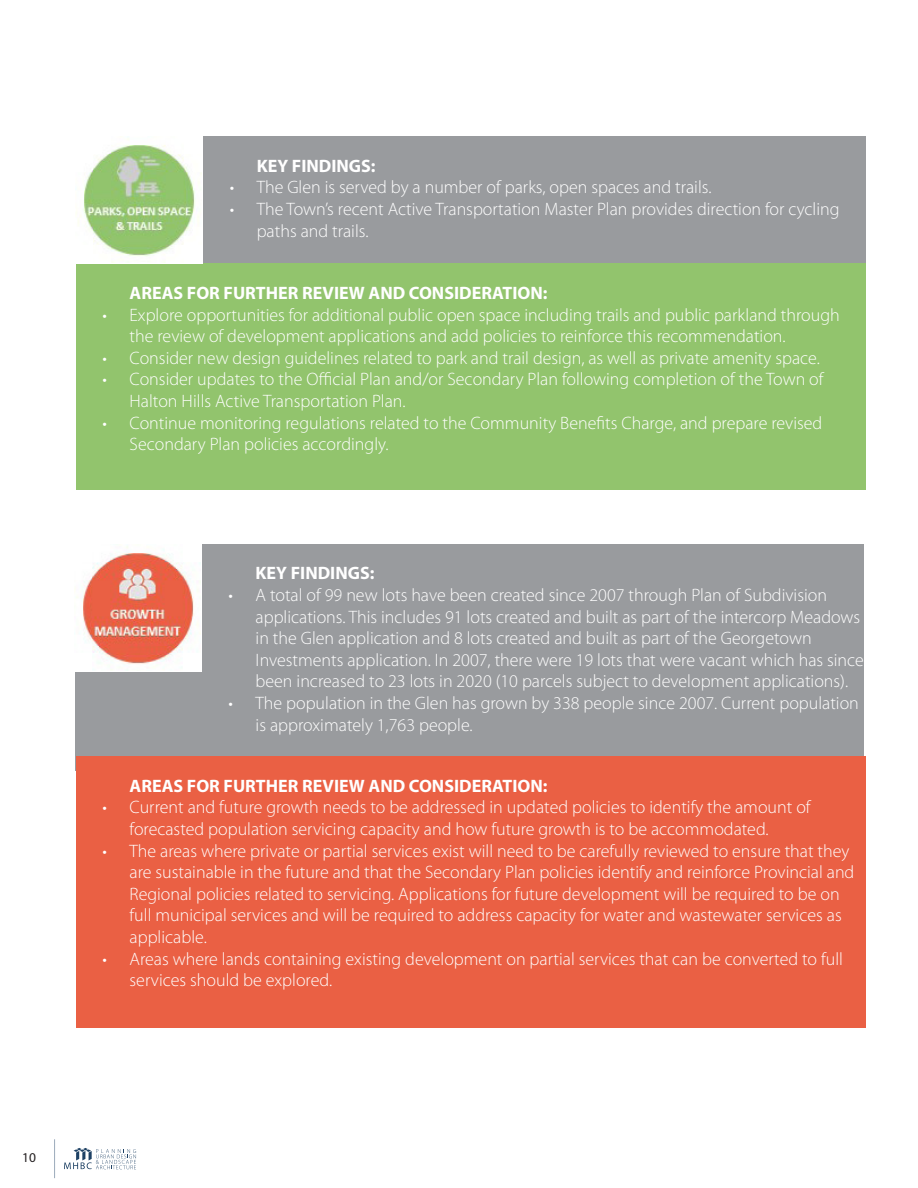
<style>
.page{position:relative;width:918px;height:1188px;background:#fff}
.page>*{position:absolute;margin:0;border:0;box-sizing:border-box;transform-origin:0 0}
.t1{font:300 18px/21.6px "Myriad Pro";color:#fff}
.MAIN_HEADINGS{font:700 18px "Myriad Pro";color:#fff}
.t2{font:13.5px "Myriad Pro";color:#231f20}
</style>
<div class="page">
<svg style="left:64px;top:1148px;width:72px;height:21px"></svg>
<hr style="left:54px;top:1139px;width:1px;height:39px;background:#1e4164">
<div style="left:203px;top:137px;width:663px;height:127px;background:#999b9e"></div>
<div style="left:76px;top:264px;width:790px;height:226px;background:#92c46d"></div>
<img style="left:76px;top:138px;width:126px;height:125px">
<div style="left:76px;top:544px;width:788px;height:226px;background:#999b9e"></div>
<div style="left:76px;top:757px;width:790px;height:271px;background:#ea6044"></div>
<img style="left:74px;top:544px;width:127px;height:127px">
<p class="t2" style="left:22px;top:1149px;width:15px">10</p>
<p class="MAIN_HEADINGS" style="left:257px;top:154px;width:120px">KEY FINDINGS:</p>
<p class="t1" style="left:230px;top:177px;width:483px">• The Glen is served by a number of parks, open spaces and trails.</p>
<p class="t1" style="left:257px;top:198px;width:584px;text-indent:-27px">• The Town’s recent Active Transportation Master Plan provides direction for cycling paths and trails.</p>
<p class="MAIN_HEADINGS" style="left:130px;top:281px;width:419px">AREAS FOR FURTHER REVIEW AND CONSIDERATION:</p>
<p class="t1" style="left:130px;top:304px;width:712px;text-indent:-27px">• Explore opportunities for additional public open space including trails and public parkland through the review of development applications and add policies to reinforce this recommendation.</p>
<p class="t1" style="left:103px;top:347px;width:719px">• Consider new design guidelines related to park and trail design, as well as private amenity space.</p>
<p class="t1" style="left:130px;top:368px;width:695px;text-indent:-27px">• Consider updates to the Official Plan and/or Secondary Plan following completion of the Town of<br>Halton Hills Active Transportation Plan.</p>
<p class="t1" style="left:130px;top:412px;width:694px;text-indent:-27px">• Continue monitoring regulations related to the Community Benefits Charge, and prepare revised<br>Secondary Plan policies accordingly.</p>
<p class="MAIN_HEADINGS" style="left:256px;top:562px;width:120px">KEY FINDINGS:</p>
<p class="t1" style="left:256px;top:584px;width:610px;text-indent:-27px">• A total of 99 new lots have been created since 2007 through Plan of Subdivision applications. This includes 91 lots created and built as part of the intercorp Meadows in the Glen application and 8 lots created and built as part of the Georgetown Investments application. In 2007, there were 19 lots that were vacant which has since been increased to 23 lots in 2020 (10 parcels subject to development applications).</p>
<p class="t1" style="left:256px;top:692px;width:605px;text-indent:-27px">• The population in the Glen has grown by 338 people since 2007. Current population is approximately 1,763 people.</p>
<p class="MAIN_HEADINGS" style="left:130px;top:774px;width:419px">AREAS FOR FURTHER REVIEW AND CONSIDERATION:</p>
<p class="t1" style="left:130px;top:796px;width:683px;text-indent:-27px">• Current and future growth needs to be addressed in updated policies to identify the amount of forecasted population servicing capacity and how future growth is to be accommodated.</p>
<p class="t1" style="left:130px;top:840px;width:726px;text-indent:-27px">• The areas where private or partial services exist will need to be carefully reviewed to ensure that they are sustainable in the future and that the Secondary Plan policies identify and reinforce Provincial and Regional policies related to servicing. Applications for future development will be required to be on full municipal services and will be required to address capacity for water and wastewater services as applicable.</p>
<p class="t1" style="left:130px;top:948px;width:715px;text-indent:-27px">• Areas where lands containing existing development on partial services that can be converted to full services should be explored.</p>
</div>
